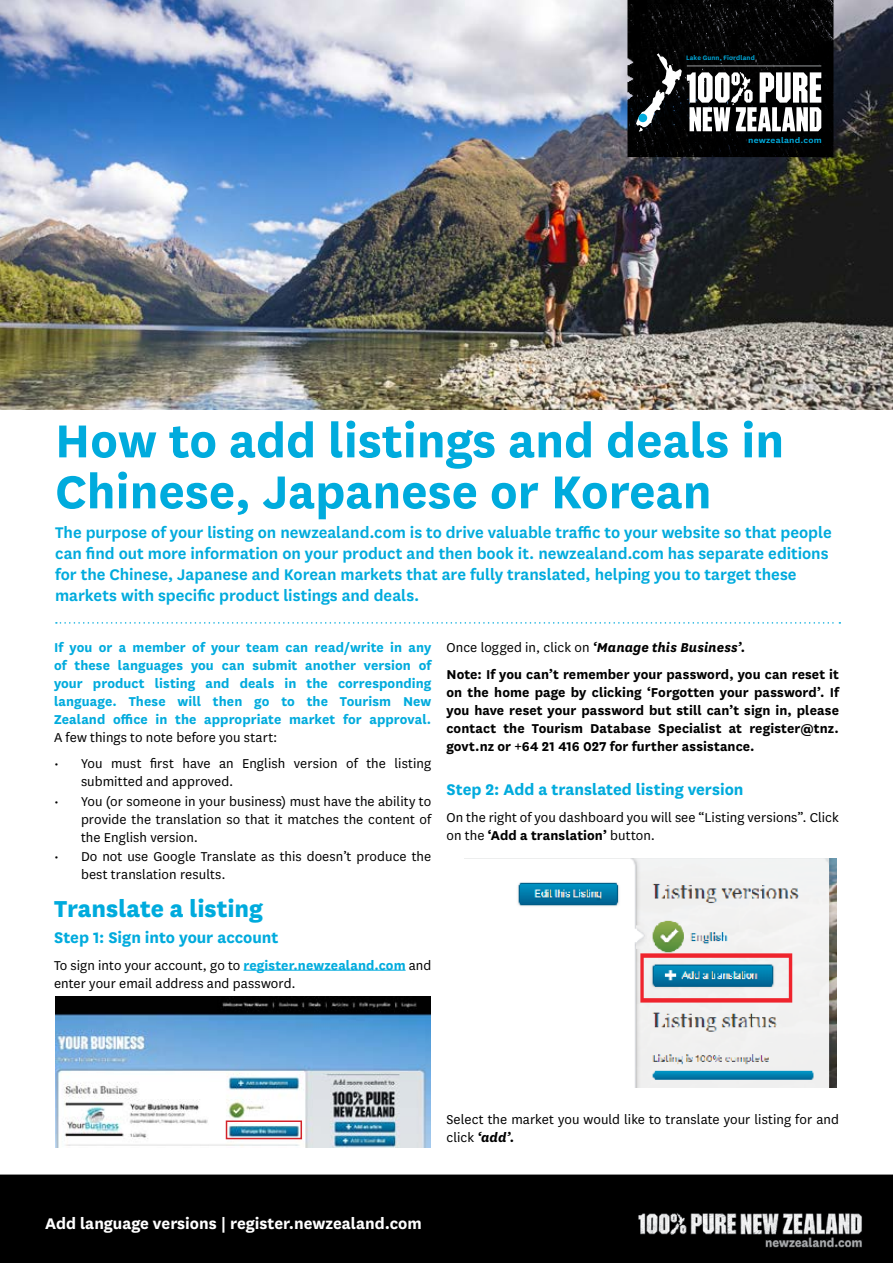
<style>
.page{position:relative;width:893px;height:1263px;background:#fff}
.page>*{position:absolute;margin:0;border:0;box-sizing:border-box;transform-origin:0 0}
.t1{font:700 54px/51px "National";color:#00abdd}
.t2{font:800 27px "National";letter-spacing:-.005em;color:#00abdd}
.t3{font:600 18px/21px "National";letter-spacing:-.005em;color:#00abdd}
.t4{font:700 18px "National";color:#00abdd}
.t5{font:700 18px "National";color:#fff}
.t6{font:15px/18px "National";letter-spacing:.005em;color:#000}
.t7{font:700 15px/18px "National";letter-spacing:.005em;color:#000}
.t8{font:700 15px/18px "National";letter-spacing:.005em;color:#00abdd;text-align:justify}
.t9{font:600 9px "National";letter-spacing:.02em;color:#00abdd;scale:1.12 1}
.t10{font:600 7.5px "National";letter-spacing:.02em;color:#00abdd}
.s1{font-weight:700;color:#00abdd}
.s2{font-weight:400}
.s3{font-style:italic}
.s4{font-weight:700}
.s5{font-weight:700;font-style:italic}
</style>
<div class="page">
<img style="left:0;top:0;width:893px;height:409px">
<svg style="left:56px;top:622px;width:784px;height:2px"></svg>
<img style="left:622px;top:0;width:218px;height:157px">
<svg style="left:636px;top:53px;width:185px;height:79px"></svg>
<div style="left:638px;top:114px;width:9px;height:8px;background:#00abdd;border-radius:50%"></div>
<hr style="left:243px;top:970px;width:163px;height:1px;background:#00abdd">
<img style="left:55px;top:997px;width:376px;height:150px">
<div style="left:0;top:1174px;width:893px;height:89px;background:#000"></div>
<img style="left:630px;top:1205px;width:232px;height:46px">
<img style="left:464px;top:858px;width:372px;height:230px">
<div style="left:226px;top:1120px;width:76px;height:19px;border:2px solid #d2232a"></div>
<p class="t10" style="left:686px;top:53px;width:70px">Lake Gunn, Fiordland</p>
<p class="t9" style="left:748px;top:134px;width:67px">newzealand.com</p>
<h1 class="t1" style="left:55px;top:411px;width:731px">How to add listings and deals in<br>Chinese, Japanese or Korean</h1>
<p class="t3" style="left:55px;top:521px;width:778px">The purpose of your listing on newzealand.com is to drive valuable traffic to your website so that people can find out more information on your product and then book it. newzealand.com has separate editions for the Chinese, Japanese and Korean markets that are fully translated, helping you to target these markets with specific product listings and deals.</p>
<p class="t8" style="left:54px;top:637px;width:379px">If you or a member of your team can read/write in any of these languages you can submit another version of your product listing and deals in the corresponding language. These will then go to the Tourism New Zealand office in the appropriate market for approval.</p>
<p class="t6" style="left:54px;top:727px;width:225px">A few things to note before you start:</p>
<p class="t6" style="left:81px;top:754px;width:352px;text-indent:-27px">• You must first have an English version of the listing submitted and approved.</p>
<p class="t6" style="left:81px;top:791px;width:352px;text-align:justify;text-indent:-27px">• You (or someone in your business) must have the ability to provide the translation so that it matches the content of the English version.</p>
<p class="t6" style="left:81px;top:847px;width:352px;text-indent:-27px">• Do not use Google Translate as this doesn’t produce the best translation results.</p>
<h2 class="t2" style="left:54px;top:889px;width:210px">Translate a listing</h2>
<p class="t4" style="left:54px;top:925px;width:226px">Step 1: Sign into your account</p>
<p class="t6" style="left:54px;top:955px;width:379px">To sign into your account, go to <span class="s1">register.newzealand.com</span> and enter your email address and password.</p>
<p class="t7" style="left:446px;top:633px;width:394px;line-height:26.5px"><span class="s2">Once logged in, click on</span> <span class="s3">‘Manage this Business’.<br></span>Note: If you can’t remember your password, you can reset it</p>
<p class="t7" style="left:446px;top:682px;width:394px;text-align:justify">on the home page by clicking ‘Forgotten your password’. If you have reset your password but still can’t sign in, please contact the Tourism Database Specialist at register@tnz. govt.nz or +64 21 416 027 for further assistance.</p>
<p class="t4" style="left:446px;top:777px;width:298px">Step 2: Add a translated listing version</p>
<p class="t6" style="left:446px;top:808px;width:394px">On the right of you dashboard you will see “Listing versions”. Click on the <span class="s4">‘Add a translation’</span> button.</p>
<p class="t6" style="left:446px;top:1110px;width:394px">Select the market you would like to translate your listing for and click <span class="s5">‘add’.</span></p>
<p class="t5" style="left:45px;top:1211px;width:378px">Add language versions | register.newzealand.com</p>
</div>
